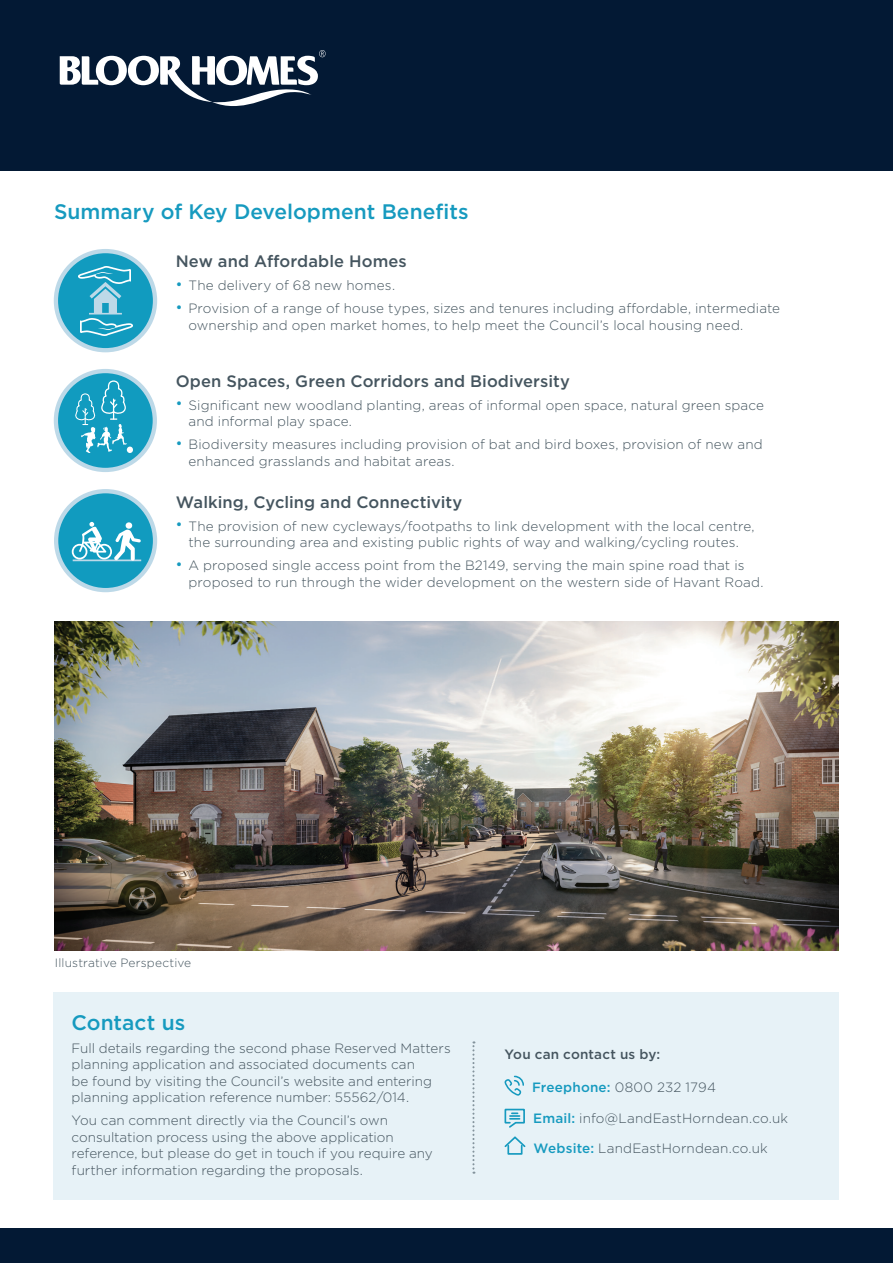
<style>
.page{position:relative;width:893px;height:1263px;background:#fff}
.page>*{position:absolute;margin:0;border:0;box-sizing:border-box;transform-origin:0 0}
.t1{font:500 21px "Gotham";color:#169abf}
.t2{font:500 16.5px "Gotham";letter-spacing:.005em;color:#45555f}
.t3{font:300 13.5px/16.5px "Gotham";letter-spacing:.005em;color:#45555f}
.t4{font:500 13.5px "Gotham";letter-spacing:.015em;color:#45555f}
.t5{font:300 12px "Gotham";letter-spacing:.01em;color:#45555f}
.s1{font-weight:500;color:#169abf}
</style>
<div class="page">
<div style="left:54px;top:992px;width:785px;height:207px;background:#e7f2f7"></div>
<svg style="left:505px;top:1075px;width:19px;height:21px"></svg>
<svg style="left:504px;top:1108px;width:21px;height:20px"></svg>
<div style="left:507px;top:1145px;width:15px;height:10px;border:2px solid #169abf"></div>
<svg style="left:504px;top:1136px;width:22px;height:13px"></svg>
<svg style="left:472px;top:1041px;width:2px;height:133px"></svg>
<div style="left:0;top:0;width:893px;height:170px;background:#031934"></div>
<svg style="left:60px;top:50px;width:266px;height:56px"></svg>
<div style="left:56px;top:251px;width:99px;height:99px;background:#119bbf;border-radius:50%"></div>
<div style="left:54px;top:249px;width:103px;height:103px;border:4px solid #bdd9e8;border-radius:50%"></div>
<img style="left:80px;top:314px;width:52px;height:21px">
<img style="left:79px;top:267px;width:51px;height:17px">
<svg style="left:89px;top:282px;width:33px;height:32px"></svg>
<div style="left:56px;top:491px;width:99px;height:99px;background:#119bbf;border-radius:50%"></div>
<div style="left:54px;top:489px;width:103px;height:103px;border:4px solid #bdd9e8;border-radius:50%"></div>
<hr style="left:73px;top:559px;width:68px;height:2px;background:#bdd9e8">
<svg style="left:72px;top:522px;width:40px;height:37px"></svg>
<img style="left:115px;top:522px;width:25px;height:38px">
<svg style="left:56px;top:371px;width:99px;height:99px;background:#27a3c4"></svg>
<div style="left:54px;top:369px;width:103px;height:103px;border:4px solid #bdd9e8;border-radius:50%"></div>
<svg style="left:73px;top:380px;width:55px;height:45px;background:#2da6c6"></svg>
<img style="left:80px;top:424px;width:59px;height:31px">
<img style="left:55px;top:621px;width:784px;height:329px">
<div style="left:0;top:1229px;width:893px;height:34px;background:#031934"></div>
<h1 class="t1" style="left:54px;top:198px;width:416px">Summary of Key Development Benefits</h1>
<p class="t2" style="left:176px;top:251px;width:233px">New and Affordable Homes</p>
<p class="t3" style="left:176px;top:277px;width:221px"><span class="s1">•</span> The delivery of 68 new homes.</p>
<p class="t3" style="left:189px;top:300px;width:593px;text-indent:-13px"><span class="s1">•</span> Provision of a range of house types, sizes and tenures including affordable, intermediate ownership and open market homes, to help meet the Council’s local housing need.</p>
<p class="t2" style="left:176px;top:370px;width:396px">Open Spaces, Green Corridors and Biodiversity</p>
<p class="t3" style="left:189px;top:396px;width:577px;text-indent:-13px"><span class="s1">•</span> Significant new woodland planting, areas of informal open space, natural green space and informal play space.</p>
<p class="t3" style="left:189px;top:436px;width:576px;text-indent:-13px"><span class="s1">•</span> Biodiversity measures including provision of bat and bird boxes, provision of new and enhanced grasslands and habitat areas.</p>
<p class="t2" style="left:176px;top:491px;width:288px">Walking, Cycling and Connectivity</p>
<p class="t3" style="left:176px;top:517px;width:580px;text-align:center"><span class="s1">•</span> The provision of new cycleways/footpaths to link development with the local centre, the surrounding area and existing public rights of way and walking/cycling routes.</p>
<p class="t3" style="left:189px;top:557px;width:576px;text-indent:-13px"><span class="s1">•</span> A proposed single access point from the B2149, serving the main spine road that is proposed to run through the wider development on the western side of Havant Road.</p>
<p class="t5" style="left:55px;top:955px;width:138px">Illustrative Perspective</p>
<h1 class="t1" style="left:72px;top:1009px;width:115px">Contact us</h1>
<p class="t3" style="left:72px;top:1039px;width:381px">Full details regarding the second phase Reserved Matters planning application and associated documents can<br>be found by visiting the Council’s website and entering planning application reference number: 55562/014.</p>
<p class="t3" style="left:72px;top:1112px;width:363px">You can comment directly via the Council’s own consultation process using the above application reference, but please do get in touch if you require any further information regarding the proposals.</p>
<p class="t4" style="left:504px;top:1045px;width:157px">You can contact us by:</p>
<p class="t3" style="left:532px;top:1079px;width:185px"><span class="s1">Freephone:</span> 0800 232 1794</p>
<p class="t3" style="left:533px;top:1109px;width:257px"><span class="s1">Email:</span> info@LandEastHorndean.co.uk</p>
<p class="t3" style="left:534px;top:1140px;width:236px"><span class="s1">Website:</span> LandEastHorndean.co.uk</p>
</div>
